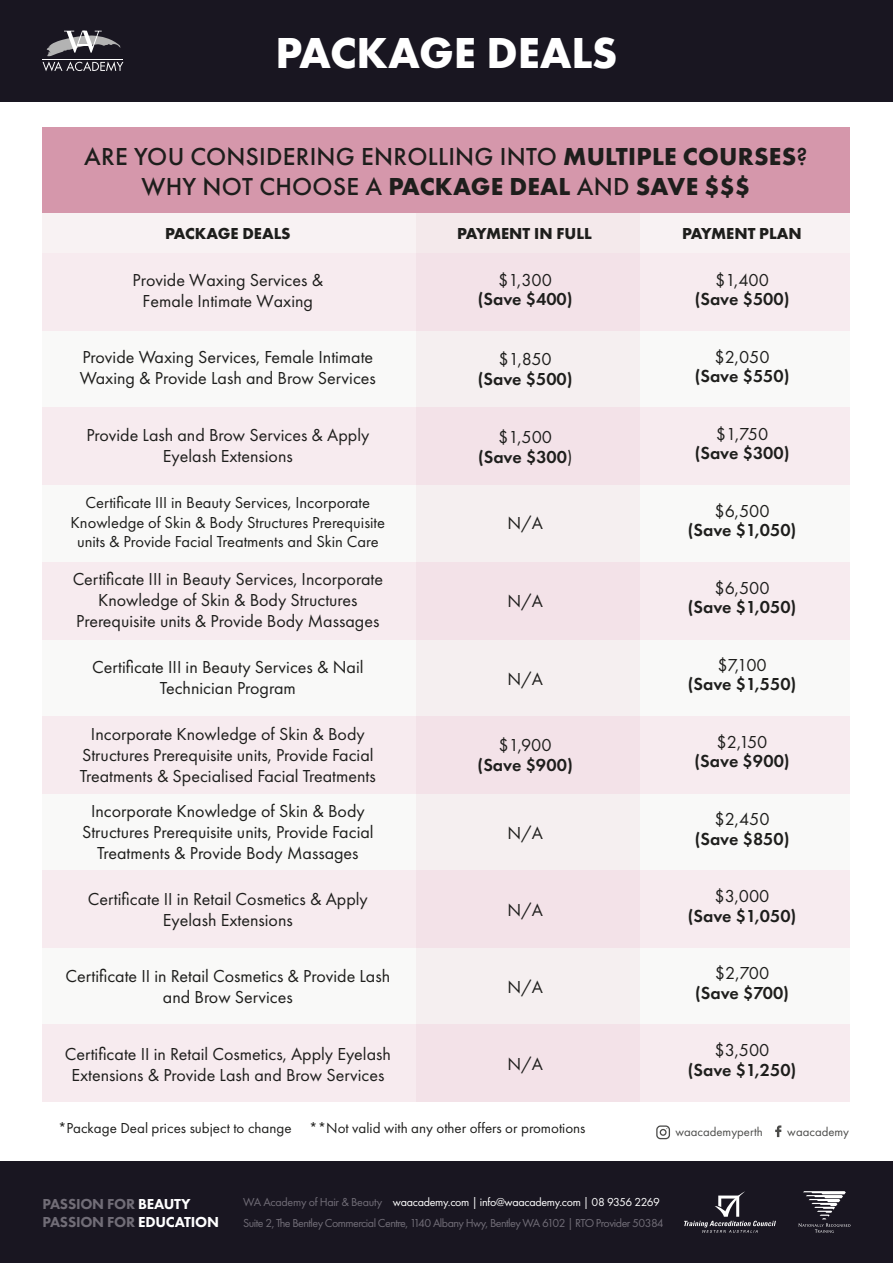
<style>
.page{position:relative;width:893px;height:1263px;background:#fff}
.page>*{position:absolute;margin:0;border:0;box-sizing:border-box;transform-origin:0 0}
.t1{font:700 45px "Futura PT";color:#fff}
.t2{font:500 25.5px/30px "Futura PT";letter-spacing:.01em;color:#1e1e1c;text-align:center}
.t3{font:18px/21px "Futura PT";color:#1e1e1c;text-align:center}
.t4{font:600 18px/19.5px "Futura PT";color:#1e1e1c;text-align:center}
.t5{font:16.5px/19.5px "Futura PT";color:#1e1e1c;text-align:center}
.t6{font:700 16.5px "Futura PT";color:#1e1e1c}
.t7{font:15px "Futura PT";color:#1e1e1c}
.t8{font:800 15px/18px "Futura PT";letter-spacing:-.015em;color:#716d77}
.t9{font:12.75px "Futura PT";color:#1e1e1c}
.t10{font:12px/20.2px "Futura PT";letter-spacing:-.045em;color:#716d77}
.s1{font-weight:700}
.s2{font-weight:400}
.s3{color:#fff}
</style>
<div class="page">
<div style="left:43px;top:128px;width:807px;height:974px;background:#f9f9f8"></div>
<div style="left:43px;top:254px;width:807px;height:77px;background:#f7ebef"></div>
<div style="left:43px;top:213px;width:807px;height:41px;background:#f8f2f3"></div>
<div style="left:43px;top:408px;width:807px;height:77px;background:#f7ebef"></div>
<div style="left:43px;top:562px;width:807px;height:77px;background:#f7ebef"></div>
<div style="left:43px;top:716px;width:807px;height:77px;background:#f7ebef"></div>
<div style="left:43px;top:870px;width:807px;height:77px;background:#f7ebef"></div>
<div style="left:43px;top:1024px;width:807px;height:78px;background:#f7ebef"></div>
<div style="left:417px;top:213px;width:223px;height:889px;background:linear-gradient(to right,#f4e8ec,#f4e8ec)"></div>
<svg style="left:775px;top:1125px;width:6px;height:12px"></svg>
<svg style="left:656px;top:1125px;width:14px;height:14px"></svg>
<div style="left:43px;top:128px;width:807px;height:85px;background:#d597ab"></div>
<div style="left:0;top:0;width:893px;height:102px;background:#191621"></div>
<div style="left:0;top:1161px;width:893px;height:102px;background:#191621"></div>
<svg style="left:43px;top:31px;width:80px;height:40px"></svg>
<svg style="left:798px;top:1191px;width:52px;height:42px"></svg>
<svg style="left:684px;top:1191px;width:92px;height:42px"></svg>
<h1 class="t1" style="left:276px;top:24px;width:343px">PACKAGE DEALS</h1>
<h2 class="t2" style="left:84px;top:142px;width:725px">ARE YOU CONSIDERING ENROLLING INTO <span class="s1">MULTIPLE COURSES</span>?<br>WHY NOT CHOOSE A <span class="s1">PACKAGE DEAL</span> AND <span class="s1">SAVE $$$</span></h2>
<p class="t6" style="left:165px;top:223px;width:127px">PACKAGE DEALS</p>
<p class="t6" style="left:457px;top:223px;width:136px">PAYMENT IN FULL</p>
<p class="t6" style="left:682px;top:223px;width:121px">PAYMENT PLAN</p>
<p class="t3" style="left:498px;top:269px;width:55px">$1,300</p>
<p class="t4" style="left:478px;top:289px;width:96px">(Save $400)</p>
<p class="t3" style="left:715px;top:269px;width:55px">$1,400</p>
<p class="t4" style="left:695px;top:289px;width:96px">(Save $500)</p>
<p class="t3" style="left:133px;top:270px;width:192px">Provide Waxing Services &amp;<br>Female Intimate Waxing</p>
<p class="t3" style="left:80px;top:347px;width:298px;text-align:left">Provide Waxing Services, Female Intimate<br>Waxing &amp; Provide Lash and Brow Services</p>
<p class="t3" style="left:499px;top:348px;width:55px">$1,850</p>
<p class="t4" style="left:478px;top:369px;width:96px">(Save $500)</p>
<p class="t3" style="left:86px;top:424px;width:284px">Provide Lash and Brow Services &amp; Apply<br>Eyelash Extensions</p>
<p class="t4" style="left:478px;top:427px;width:96px"><span class="s2">$1,500 </span>(Save $300<span class="s2">)</span></p>
<p class="t5" style="left:71px;top:493px;width:316px">Certificate III in Beauty Services, Incorporate<br>Knowledge of Skin &amp; Body Structures Prerequisite units &amp; Provide Facial Treatments and Skin Care</p>
<p class="t3" style="left:507px;top:513px;width:37px">N/A</p>
<p class="t3" style="left:73px;top:568px;width:312px">Certificate III in Beauty Services, Incorporate<br>Knowledge of Skin &amp; Body Structures<br>Prerequisite units &amp; Provide Body Massages</p>
<p class="t3" style="left:92px;top:656px;width:273px">Certificate III in Beauty Services &amp; Nail<br>Technician Program</p>
<p class="t3" style="left:80px;top:723px;width:297px">Incorporate Knowledge of Skin &amp; Body<br>Structures Prerequisite units, Provide Facial<br>Treatments &amp; Specialised Facial Treatments</p>
<p class="t3" style="left:499px;top:735px;width:55px">$1,900</p>
<p class="t3" style="left:507px;top:590px;width:37px">N/A</p>
<p class="t3" style="left:507px;top:668px;width:37px">N/A</p>
<p class="t4" style="left:478px;top:755px;width:97px">(Save $900)</p>
<p class="t3" style="left:82px;top:800px;width:293px">Incorporate Knowledge of Skin &amp; Body<br>Structures Prerequisite units, Provide Facial<br>Treatments &amp; Provide Body Massages</p>
<p class="t3" style="left:88px;top:888px;width:281px">Certificate II in Retail Cosmetics &amp; Apply<br>Eyelash Extensions</p>
<p class="t3" style="left:66px;top:965px;width:326px">Certificate II in Retail Cosmetics &amp; Provide Lash and Brow Services</p>
<p class="t3" style="left:65px;top:1043px;width:328px">Certificate II in Retail Cosmetics, Apply Eyelash<br>Extensions &amp; Provide Lash and Brow Services</p>
<p class="t3" style="left:507px;top:822px;width:37px">N/A</p>
<p class="t3" style="left:507px;top:899px;width:37px">N/A</p>
<p class="t3" style="left:507px;top:976px;width:37px">N/A</p>
<p class="t3" style="left:507px;top:1053px;width:37px">N/A</p>
<p class="t7" style="left:58px;top:1119px;width:529px">*Package Deal prices subject to change **Not valid with any other offers or promotions</p>
<p class="t3" style="left:714px;top:346px;width:57px">$2,050</p>
<p class="t4" style="left:695px;top:366px;width:96px">(Save $550)</p>
<p class="t3" style="left:716px;top:423px;width:54px">$1,750</p>
<p class="t4" style="left:695px;top:443px;width:96px">(Save $300)</p>
<p class="t3" style="left:714px;top:500px;width:57px">$6,500</p>
<p class="t4" style="left:688px;top:520px;width:110px">(Save $1,050)</p>
<p class="t3" style="left:714px;top:577px;width:57px">$6,500</p>
<p class="t4" style="left:688px;top:597px;width:110px">(Save $1,050)</p>
<p class="t3" style="left:717px;top:654px;width:51px">$7,100</p>
<p class="t4" style="left:688px;top:674px;width:110px">(Save $1,550)</p>
<p class="t3" style="left:717px;top:731px;width:52px">$2,150</p>
<p class="t4" style="left:694px;top:751px;width:97px">(Save $900)</p>
<p class="t3" style="left:714px;top:808px;width:57px">$2,450</p>
<p class="t4" style="left:695px;top:828px;width:96px">(Save $850)</p>
<p class="t3" style="left:715px;top:885px;width:56px">$3,000</p>
<p class="t4" style="left:688px;top:905px;width:110px">(Save $1,050)</p>
<p class="t3" style="left:715px;top:962px;width:56px">$2,700</p>
<p class="t4" style="left:695px;top:982px;width:95px">(Save $700)</p>
<p class="t3" style="left:715px;top:1039px;width:56px">$3,500</p>
<p class="t4" style="left:688px;top:1059px;width:110px">(Save $1,250)</p>
<p class="t9" style="left:675px;top:1124px;width:89px">waacademyperth</p>
<p class="t9" style="left:787px;top:1124px;width:63px">waacademy</p>
<p class="t8" style="left:43px;top:1194px;width:178px">PASSION FOR <span class="s3">BEAUTY<br></span>PASSION FOR <span class="s3">EDUCATION</span></p>
<p class="t10" style="left:243px;top:1192px;width:422px">WA Academy of Hair &amp; Beauty <span class="s3">waacademy.com | info@waacademy.com | 08 9356 2269<br></span>Suite 2, The Bentley Commercial Centre, 1140 Albany Hwy, Bentley WA 6102 | RTO Provider 50384</p>
</div>
